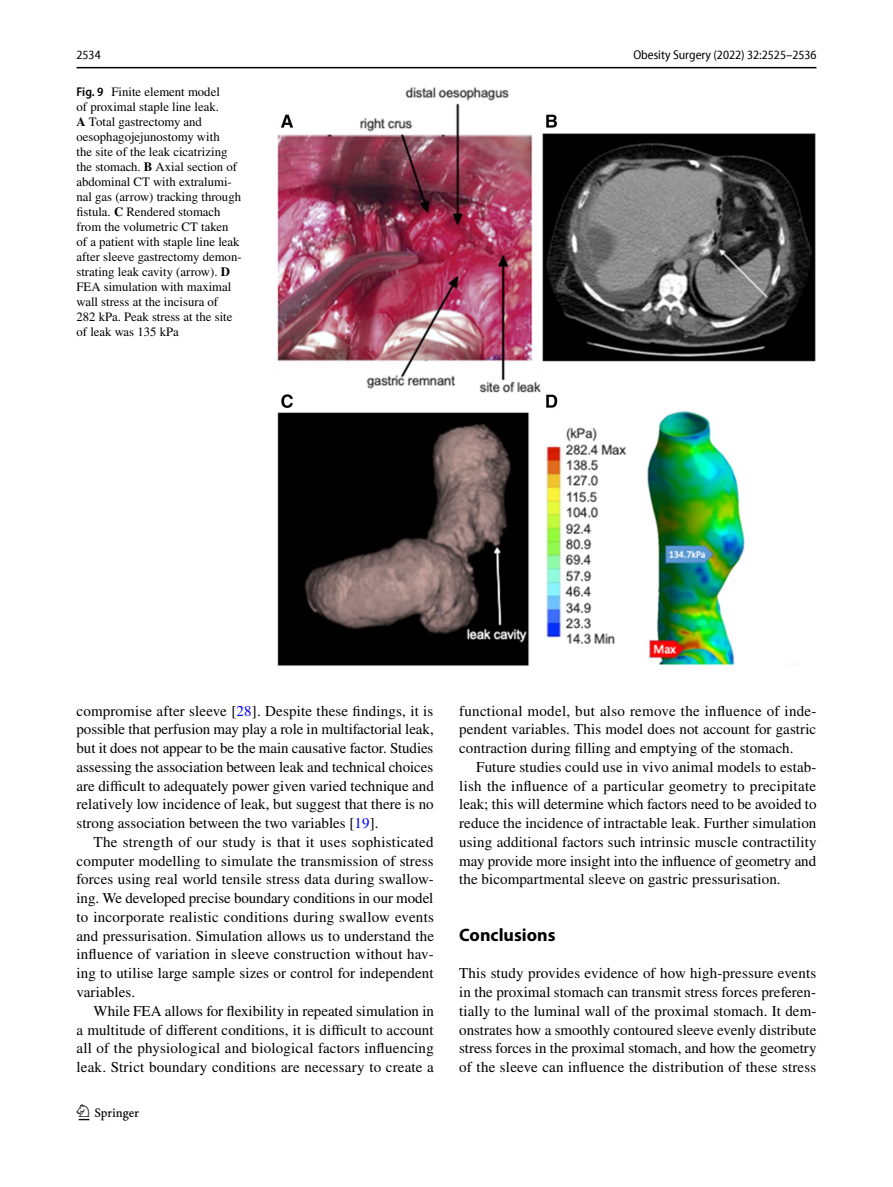
<style>
.page{position:relative;width:893px;height:1187px;background:#fff}
.page>*{position:absolute;margin:0;border:0;box-sizing:border-box;transform-origin:0 0}
.t1{font:22.5px "Springnew Regular 2";color:#000}
.t2{font:700 18px "Myriad Pro";color:#000}
.t3{font:15px/18.8px "STIX";letter-spacing:.005em;color:#000;text-align:justify}
.t4{font:12.75px/15px "STIX";color:#000}
.t5{font:semi-condensed 12.75px "Myriad Pro Unic";color:#000}
.s1{font-family:"Myriad Pro";font-weight:600;font-stretch:semi-condensed}
.s2{font-weight:700}
.s3{color:#00f}
</style>
<div class="page">
<hr style="left:77px;top:67px;width:739px;height:1px;background:#000">
<img style="left:277px;top:87px;width:539px;height:579px">
<p class="t5" style="left:77px;top:50px;width:26px">2534</p>
<p class="t5" style="left:633px;top:50px;width:185px">Obesity Surgery (2022) 32:2525–2536</p>
<p class="t4" style="left:77px;top:85px;width:167px"><span class="s1">Fig. 9</span> Finite element model<br>of proximal staple line leak.<br><span class="s2">A</span> Total gastrectomy and oesophagojejunostomy with<br>the site of the leak cicatrizing the stomach. <span class="s2">B</span> Axial section of abdominal CT with extralumi&shy;nal gas (arrow) tracking through fistula. <span class="s2">C</span> Rendered stomach from the volumetric CT taken of a patient with staple line leak after sleeve gastrectomy demon&shy;strating leak cavity (arrow). <span class="s2">D<br></span>FEA simulation with maximal wall stress at the incisura of<br>282 kPa. Peak stress at the site of leak was 135 kPa</p>
<p class="t3" style="left:77px;top:702px;width:359px">compromise after sleeve [<span class="s3">28</span>]. Despite these findings, it is possible that perfusion may play a role in multifactorial leak, but it does not appear to be the main causative factor. Studies assessing the association between leak and technical choices are difficult to adequately power given varied technique and relatively low incidence of leak, but suggest that there is no strong association between the two variables [<span class="s3">19</span>].</p>
<p class="t3" style="left:77px;top:833px;width:359px;text-indent:17px">The strength of our study is that it uses sophisticated computer modelling to simulate the transmission of stress forces using real world tensile stress data during swallow&shy;ing. We developed precise boundary conditions in our model to incorporate realistic conditions during swallow events and pressurisation. Simulation allows us to understand the influence of variation in sleeve construction without hav&shy;ing to utilise large sample sizes or control for independent variables.</p>
<p class="t3" style="left:77px;top:1002px;width:359px;text-indent:17px">While FEA allows for flexibility in repeated simulation in a multitude of different conditions, it is difficult to account all of the physiological and biological factors influencing leak. Strict boundary conditions are necessary to create a</p>
<h1 class="t1" style="left:79px;top:1104px;width:62px">1 3</h1>
<p class="t3" style="left:459px;top:702px;width:359px">functional model, but also remove the influence of inde&shy;pendent variables. This model does not account for gastric contraction during filling and emptying of the stomach.</p>
<p class="t3" style="left:459px;top:758px;width:359px;text-indent:17px">Future studies could use in vivo animal models to estab&shy;lish the influence of a particular geometry to precipitate leak; this will determine which factors need to be avoided to reduce the incidence of intractable leak. Further simulation using additional factors such intrinsic muscle contractility may provide more insight into the influence of geometry and the bicompartmental sleeve on gastric pressurisation.</p>
<p class="t2" style="left:459px;top:922px;width:98px">Conclusions</p>
<p class="t3" style="left:459px;top:964px;width:359px">This study provides evidence of how high-pressure events in the proximal stomach can transmit stress forces preferen&shy;tially to the luminal wall of the proximal stomach. It dem&shy;onstrates how a smoothly contoured sleeve evenly distribute stress forces in the proximal stomach, and how the geometry of the sleeve can influence the distribution of these stress</p>
</div>
